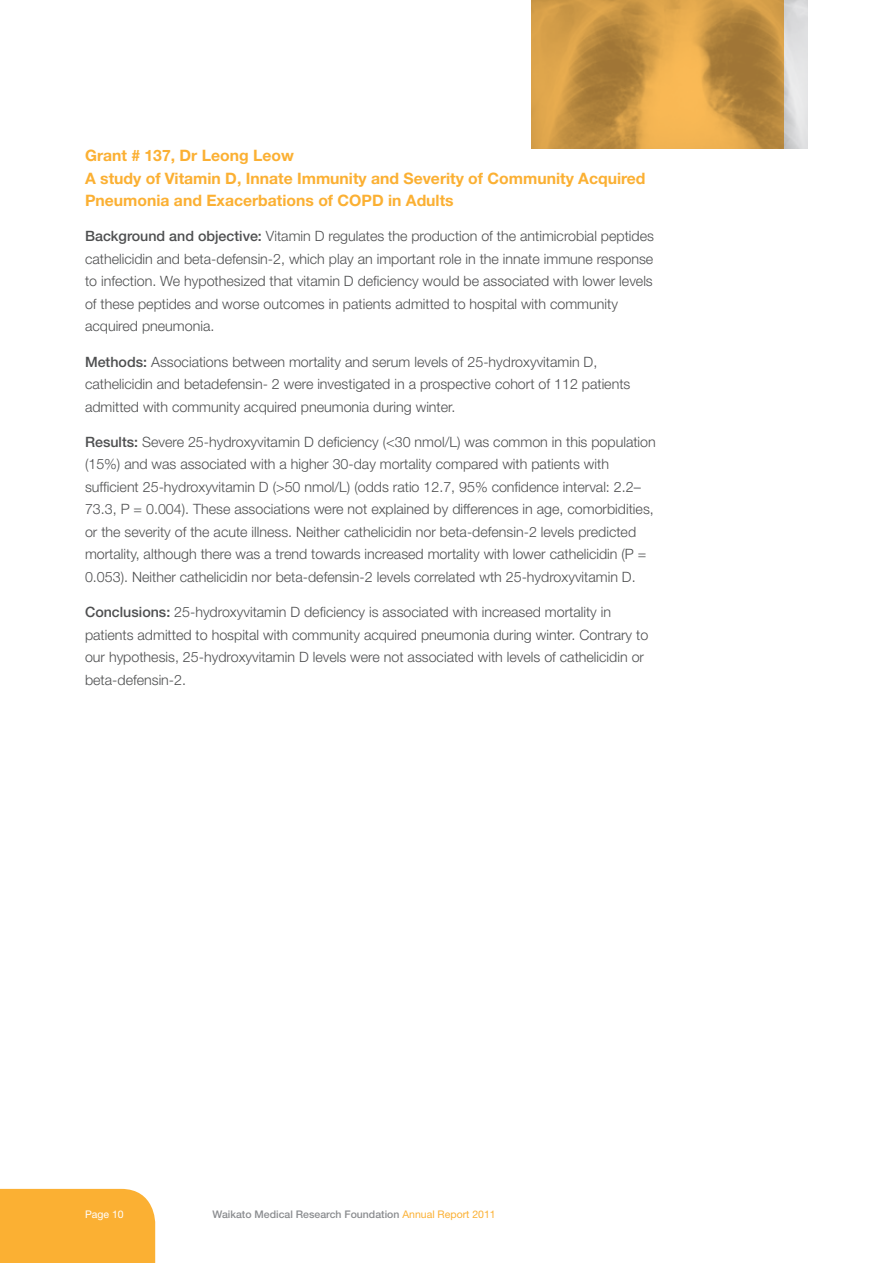
<style>
.page{position:relative;width:893px;height:1263px;background:#fff}
.page>*{position:absolute;margin:0;border:0;box-sizing:border-box;transform-origin:0 0}
.t1{font:700 15.75px/22.5px "Helvetica Neue";color:#fbb033}
.t2{font:300 14.25px/22.5px "Helvetica Neue";color:#4e4f50}
.t3{font:500 10.5px "Helvetica Neue";color:#8a8c8f}
.t4{font:10.5px "Helvetica Neue";color:#fff}
.s1{font-weight:500}
.s2{font-weight:400;color:#fbb033}
</style>
<div class="page">
<div style="left:0;top:1189px;width:155px;height:74px;background:#fbb033"></div>
<hr style="left:892px;top:0;width:1px;height:45px;background:#fbb033">
<img style="left:531px;top:0;width:277px;height:149px">
<p class="t1" style="left:85px;top:144px;width:562px">Grant # 137, Dr Leong Leow<br>A study of Vitamin D, Innate Immunity and Severity of Community Acquired<br>Pneumonia and Exacerbations of COPD in Adults</p>
<p class="t2" style="left:85px;top:225px;width:570px"><span class="s1">Background and objective:</span> Vitamin D regulates the production of the antimicrobial peptides cathelicidin and beta-defensin-2, which play an important role in the innate immune response to infection. We hypothesized that vitamin D deficiency would be associated with lower levels of these peptides and worse outcomes in patients admitted to hospital with community acquired pneumonia.</p>
<p class="t2" style="left:85px;top:350px;width:547px"><span class="s1">Methods:</span> Associations between mortality and serum levels of 25-hydroxyvitamin D, cathelicidin and betadefensin- 2 were investigated in a prospective cohort of 112 patients admitted with community acquired pneumonia during winter.</p>
<p class="t2" style="left:85px;top:430px;width:572px"><span class="s1">Results:</span> Severe 25-hydroxyvitamin D deficiency (&lt;30 nmol/L) was common in this population (15%) and was associated with a higher 30-day mortality compared with patients with sufficient 25-hydroxyvitamin D (&gt;50 nmol/L) (odds ratio 12.7, 95% confidence interval: 2.2– 73.3, P = 0.004). These associations were not explained by differences in age, comorbidities, or the severity of the acute illness. Neither cathelicidin nor beta-defensin-2 levels predicted mortality, although there was a trend towards increased mortality with lower cathelicidin (P = 0.053). Neither cathelicidin nor beta-defensin-2 levels correlated wth 25-hydroxyvitamin D.</p>
<p class="t2" style="left:85px;top:601px;width:565px"><span class="s1">Conclusions:</span> 25-hydroxyvitamin D deficiency is associated with increased mortality in patients admitted to hospital with community acquired pneumonia during winter. Contrary to our hypothesis, 25-hydroxyvitamin D levels were not associated with levels of cathelicidin or beta-defensin-2.</p>
<p class="t4" style="left:85px;top:1208px;width:40px">Page 10</p>
<p class="t3" style="left:213px;top:1208px;width:285px">Waikato Medical Research Foundation <span class="s2">Annual Report 2011</span></p>
</div>
